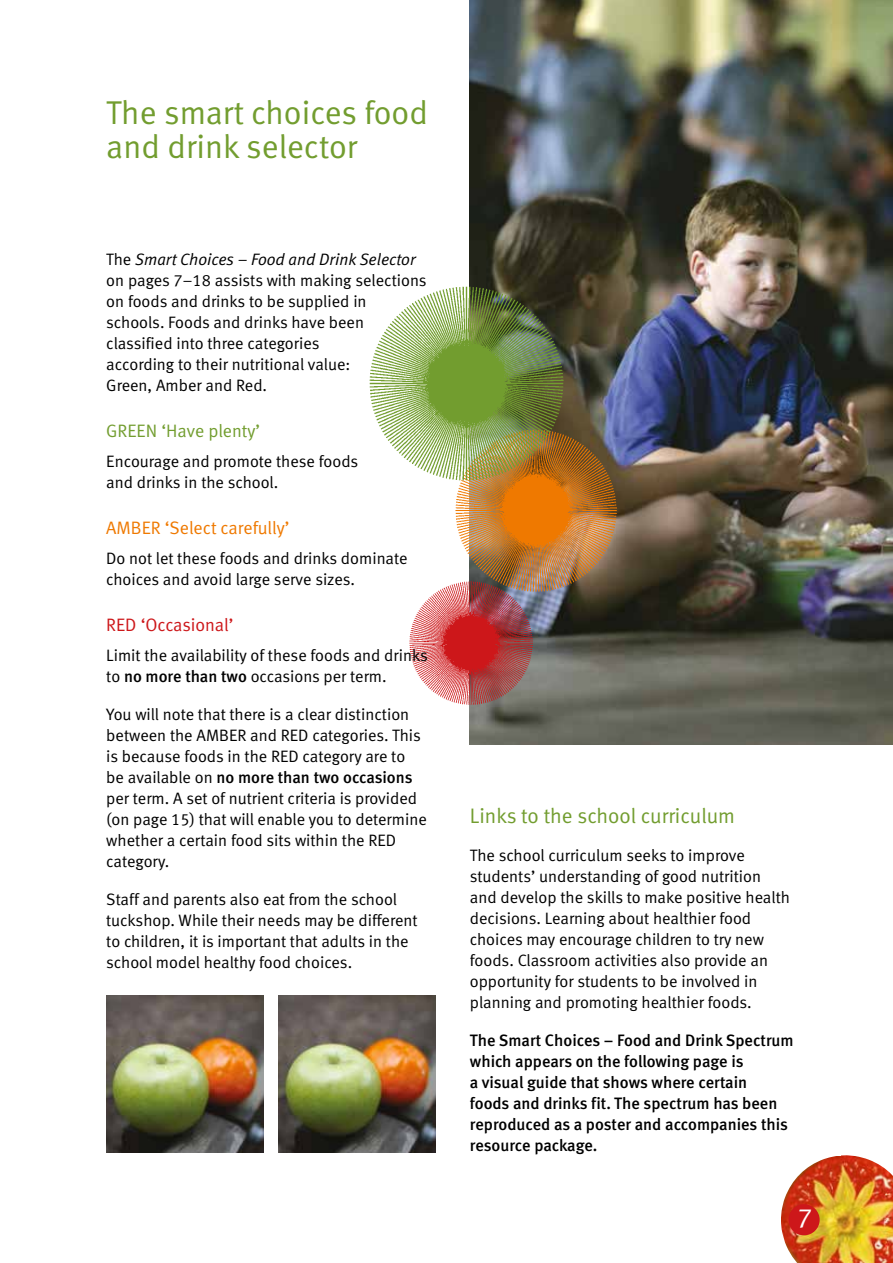
<style>
.page{position:relative;width:893px;height:1263px;background:#fff}
.page>*{position:absolute;margin:0;border:0;box-sizing:border-box;transform-origin:0 0}
.t1{font:33px/34.5px "Meta Normal LF";color:#729d2f}
.t2{font:27px "Meta Normal LF";color:#fff}
.t3{font:21px "Meta Normal LF";color:#729d2f}
.t4{font:18px "Meta Normal LF";color:#ef7900}
.t5{font:18px "Meta Normal LF";color:#729d2f}
.t6{font:18px "Meta Normal LF";color:#cd171a}
.t7{font:16.5px/21px "Meta Normal LF";color:#000}
.t8{font:16.5px/21px "Meta Medium LF";color:#000}
.s1{font-style:italic}
.s2{font-family:"Meta Medium LF"}
.s3{font-family:"Meta Normal LF"}
</style>
<div class="page">
<img style="left:781px;top:1155px;width:112px;height:108px">
<div style="left:788px;top:1204px;width:32px;height:31px;background:#cd171a;border-radius:50%"></div>
<img style="left:470px;top:0;width:423px;height:745px">
<img style="left:455px;top:429px;width:162px;height:162px">
<img style="left:410px;top:581px;width:123px;height:124px">
<img style="left:370px;top:287px;width:194px;height:194px">
<img style="left:279px;top:995px;width:157px;height:157px">
<img style="left:106px;top:995px;width:157px;height:157px">
<h1 class="t1" style="left:106px;top:95px;width:323px">The smart choices food and drink selector</h1>
<p class="t7" style="left:106px;top:248px;width:322px">The <span class="s1">Smart Choices – Food and Drink Selector </span>on pages 7–18 assists with making selections on foods and drinks to be supplied in schools. Foods and drinks have been classified into three categories<br>according to their nutritional value:<br>Green, Amber and Red.</p>
<p class="t5" style="left:106px;top:420px;width:155px">GREEN ‘Have plenty’</p>
<p class="t7" style="left:106px;top:450px;width:253px">Encourage and promote these foods and drinks in the school.</p>
<p class="t4" style="left:106px;top:517px;width:185px">AMBER ‘Select carefully’</p>
<p class="t7" style="left:106px;top:547px;width:303px">Do not let these foods and drinks dominate choices and avoid large serve sizes.</p>
<p class="t6" style="left:106px;top:614px;width:129px">RED ‘Occasional’</p>
<p class="t7" style="left:106px;top:644px;width:323px">Limit the availability of these foods and drinks to <span class="s2">no more than two</span> occasions per term.</p>
<p class="t7" style="left:106px;top:703px;width:316px">You will note that there is a clear distinction between the AMBER and RED categories. This is because foods in the RED category are to</p>
<p class="t8" style="left:106px;top:766px;width:308px"><span class="s3">be available on</span> no more than two occasions</p>
<p class="t7" style="left:106px;top:787px;width:322px">per term. A set of nutrient criteria is provided (on page 15) that will enable you to determine whether a certain food sits within the RED category.</p>
<p class="t7" style="left:106px;top:888px;width:313px">Staff and parents also eat from the school tuckshop. While their needs may be different to children, it is important that adults in the school model healthy food choices.</p>
<p class="t3" style="left:470px;top:804px;width:267px">Links to the school curriculum</p>
<p class="t7" style="left:470px;top:845px;width:322px">The school curriculum seeks to improve students’ understanding of good nutrition and develop the skills to make positive health decisions. Learning about healthier food choices may encourage children to try new foods. Classroom activities also provide an opportunity for students to be involved in planning and promoting healthier foods.</p>
<p class="t8" style="left:470px;top:1030px;width:325px">The Smart Choices – Food and Drink Spectrum which appears on the following page is<br>a visual guide that shows where certain<br>foods and drinks fit. The spectrum has been reproduced as a poster and accompanies this resource package.</p>
<h2 class="t2" style="left:797px;top:1202px;width:17px">7</h2>
</div>
